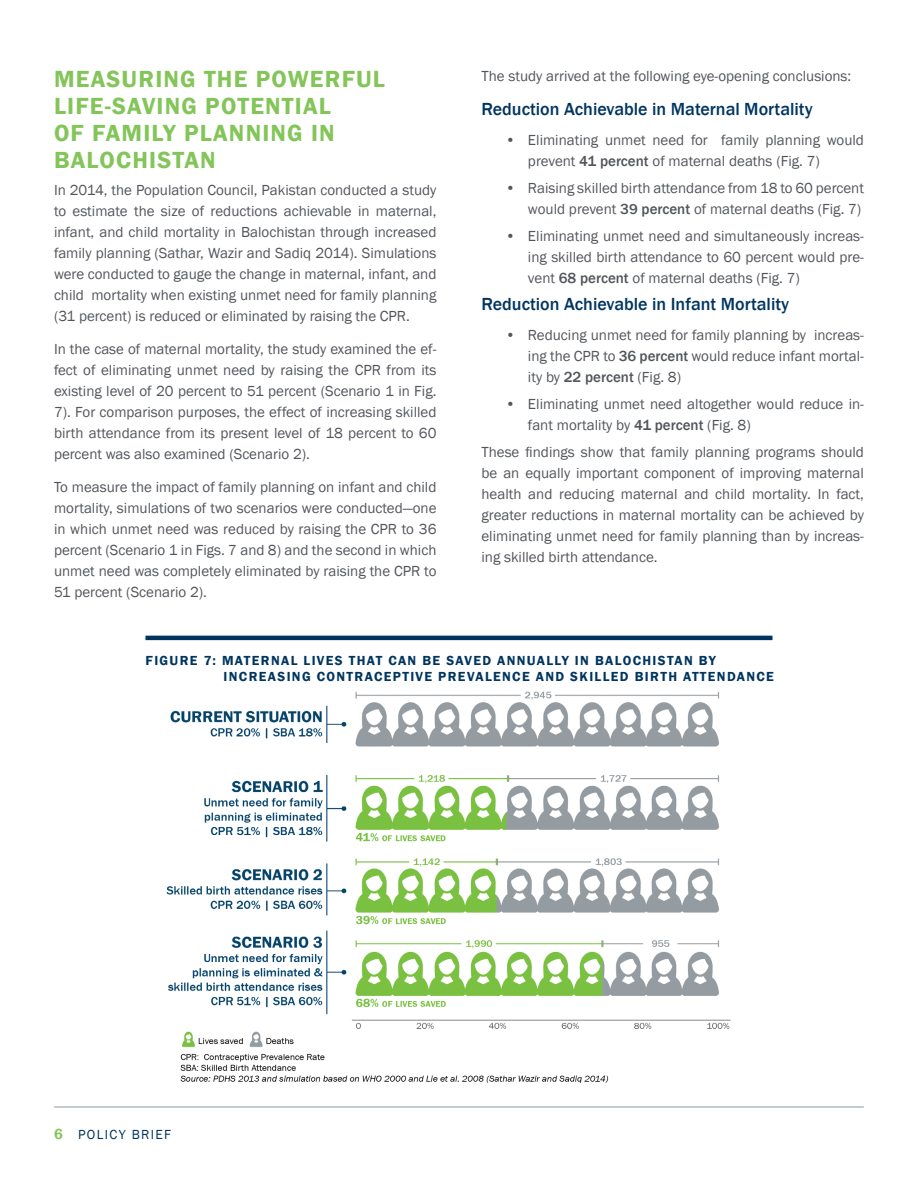
<style>
.page{position:relative;width:918px;height:1188px;background:#fff}
.page>*{position:absolute;margin:0;border:0;box-sizing:border-box;transform-origin:0 0}
.t1{font:600 24px/27px "Franklin Gothic";letter-spacing:.05em;color:#83c559}
.t2{font:500 18px "Franklin Gothic";color:#003560}
.t3{font:15px/21px "Franklin Gothic";color:#52555b;text-align:justify}
.Figure_Titles{font:600 13.5px/16.2px "Franklin Gothic";letter-spacing:.1em;color:#003560}
.t4{font:13.5px "Franklin Gothic";letter-spacing:.1em;color:#003560}
.s1{font-weight:500}
.s2{font-weight:600;font-size:15px;color:#83c559}
</style>
<div class="page">
<hr style="left:54px;top:1107px;width:810px;height:1px;background:#8b99a1">
<img style="left:166px;top:691px;width:565px;height:392px">
<hr style="left:145px;top:636px;width:628px;height:4px;background:#003560">
<h2 class="t1" style="left:54px;top:66px;width:333px">MEASURING THE POWERFUL<br>LIFE-SAVING POTENTIAL<br>OF FAMILY PLANNING IN<br>BALOCHISTAN</h2>
<p class="t3" style="left:54px;top:180px;width:384px">In 2014, the Population Council, Pakistan conducted a study to estimate the size of reductions achievable in maternal, infant, and child mortality in Balochistan through increased family planning (Sathar, Wazir and Sadiq 2014). Simulations were conducted to gauge the change in maternal, infant, and child mortality when existing unmet need for family planning (31 percent) is reduced or eliminated by raising the CPR.</p>
<p class="t3" style="left:54px;top:339px;width:384px">In the case of maternal mortality, the study examined the ef&shy;fect of eliminating unmet need by raising the CPR from its existing level of 20 percent to 51 percent (Scenario 1 in Fig.<br>7). For comparison purposes, the effect of increasing skilled birth attendance from its present level of 18 percent to 60 percent was also examined (Scenario 2).</p>
<p class="t3" style="left:54px;top:477px;width:384px">To measure the impact of family planning on infant and child mortality, simulations of two scenarios were conducted—one in which unmet need was reduced by raising the CPR to 36 percent (Scenario 1 in Figs. 7 and 8) and the second in which unmet need was completely eliminated by raising the CPR to 51 percent (Scenario 2).</p>
<p class="t3" style="left:482px;top:66px;width:371px">The study arrived at the following eye-opening conclusions:</p>
<h3 class="t2" style="left:482px;top:97px;width:333px">Reduction Achievable in Maternal Mortality</h3>
<p class="t3" style="left:528px;top:129px;width:338px;text-indent:-22px">• Eliminating unmet need for family planning would prevent <span class="s1">41 percent</span> of maternal deaths (Fig. 7)</p>
<p class="t3" style="left:505px;top:177px;width:360px;text-align:right">• Raising skilled birth attendance from 18 to 60 percent would prevent <span class="s1">39 percent</span> of maternal deaths (Fig. 7)</p>
<p class="t3" style="left:528px;top:225px;width:337px;text-indent:-22px">• Eliminating unmet need and simultaneously increas&shy;ing skilled birth attendance to 60 percent would pre&shy;vent <span class="s1">68 percent</span> of maternal deaths (Fig. 7)</p>
<h3 class="t2" style="left:481px;top:293px;width:309px">Reduction Achievable in Infant Mortality</h3>
<p class="t3" style="left:528px;top:325px;width:337px;text-indent:-22px">• Reducing unmet need for family planning by increas&shy;ing the CPR to <span class="s1">36 percent</span> would reduce infant mortal&shy;ity by <span class="s1">22 percent</span> (Fig. 8)</p>
<p class="t3" style="left:528px;top:394px;width:337px;text-indent:-22px">• Eliminating unmet need altogether would reduce in&shy;fant mortality by <span class="s1">41 percent</span> (Fig. 8)</p>
<p class="t3" style="left:481px;top:442px;width:384px">These findings show that family planning programs should be an equally important component of improving maternal health and reducing maternal and child mortality. In fact, greater reductions in maternal mortality can be achieved by eliminating unmet need for family planning than by increas&shy;ing skilled birth attendance.</p>
<p class="Figure_Titles" style="left:224px;top:652px;width:552px;text-indent:-78px">FIGURE 7: MATERNAL LIVES THAT CAN BE SAVED ANNUALLY IN BALOCHISTAN BY<br>INCREASING CONTRACEPTIVE PREVALENCE AND SKILLED BIRTH ATTENDANCE</p>
<p class="t4" style="left:54px;top:1126px;width:118px"><span class="s2">6</span> POLICY BRIEF</p>
</div>
